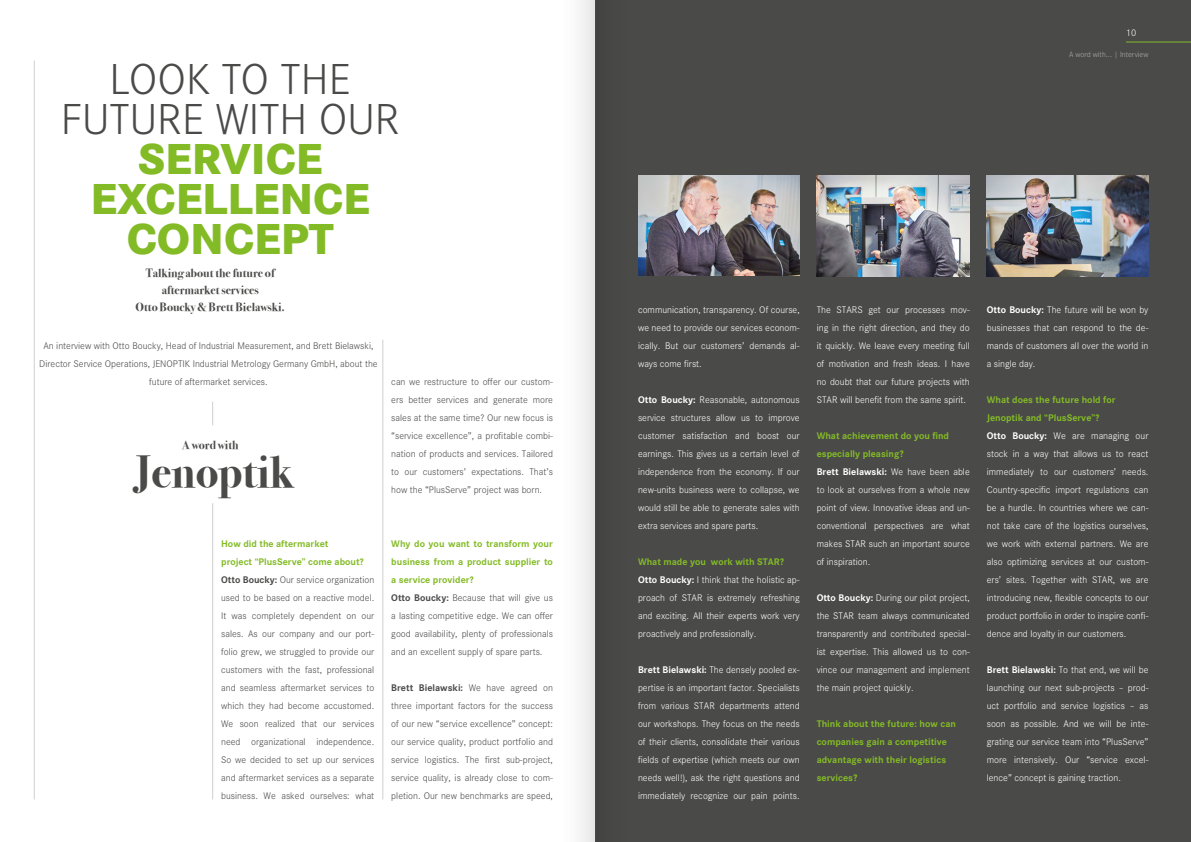
<style>
.page{position:relative;width:1191px;height:842px;background:#fff}
.page>*{position:absolute;margin:0;border:0;box-sizing:border-box;transform-origin:0 0}
.Teasertext{font:800 45px "Corporate S";color:#83bb26}
.Teasertext-2{font:300 45px "Corporate S";color:#4a4a49}
.Teasertext-3{font:700 45px "Bodoni Svty Two ITCTT";color:#4a4a49}
.Fließtext_links{font:700 12px "Bodoni Svty Two ITCTT";color:#4a4a49}
.Fließtext_links-2{font:300 10px/18px "Corporate S";color:#fff;text-align:justify}
.Fließtext_links-3{font:300 10px/18px "Corporate S";color:#4a4a49;text-align:justify}
.Fließtext_links-4{font:700 10px/18px "Corporate S";color:#83bb26;text-align:justify}
.Teasertext-4{font:300 8px "Corporate S";color:#adadad}
.s1{font-weight:700}
</style>
<div class="page">
<div style="left:595px;top:0;width:596px;height:842px;background:#4a4a49"></div>
<img style="left:638px;top:176px;width:161px;height:100px">
<img style="left:816px;top:176px;width:153px;height:101px">
<img style="left:986px;top:176px;width:162px;height:101px">
<hr style="left:212px;top:503px;width:1px;height:296px;background:#cfcfcf">
<hr style="left:34px;top:61px;width:1px;height:738px;background:#cfcfcf">
<hr style="left:382px;top:340px;width:1px;height:459px;background:#cfcfcf">
<svg style="left:212px;top:402px;width:1px;height:23px"></svg>
<hr style="left:1126px;top:42px;width:65px;height:1px;background:#83bb26">
<div style="left:557px;top:0;width:38px;height:842px;background:linear-gradient(to right,#fff,#eaeaea)"></div>
<p class="Teasertext-2" style="left:110px;top:54px;width:243px">LOOK TO THE</p>
<p class="Teasertext-2" style="left:61px;top:94px;width:340px">FUTURE WITH OUR</p>
<p class="Teasertext" style="left:138px;top:133px;width:186px">SERVICE</p>
<p class="Teasertext" style="left:90px;top:173px;width:281px">EXCELLENCE</p>
<p class="Teasertext" style="left:127px;top:213px;width:208px">CONCEPT</p>
<p class="Fließtext_links" style="left:146px;top:263px;width:130px">Talking about the future of</p>
<p class="Fließtext_links" style="left:162px;top:280px;width:98px">aftermarket services</p>
<p class="Fließtext_links" style="left:136px;top:297px;width:151px">Otto Boucky &amp; Brett Bielawski.</p>
<p class="Fließtext_links-3" style="left:43px;top:336px;width:332px">An interview with Otto Boucky, Head of Industrial Measurement, and Brett Bielawski,</p>
<p class="Fließtext_links-3" style="left:39px;top:354px;width:340px;text-align:center">Director Service Operations, JENOPTIK Industrial Metrology Germany GmbH, about the future of aftermarket services.</p>
<p class="Fließtext_links" style="left:182px;top:435px;width:58px">A word with</p>
<p class="Teasertext-3" style="left:133px;top:434px;width:162px">Jenoptik</p>
<p class="Fließtext_links-3" style="left:391px;top:372px;width:163px">can we restructure to offer our custom&shy;ers better services and generate more sales at the same time? Our new focus is “service excellence”, a profitable combi&shy;nation of products and services. Tailored to our customers’ expectations. That’s how the “PlusServe” project was born.</p>
<p class="Fließtext_links-4" style="left:221px;top:534px;width:109px">How did the aftermarket</p>
<p class="Fließtext_links-4" style="left:221px;top:552px;width:144px">project “PlusServe” come about?</p>
<p class="Fließtext_links-3" style="left:221px;top:570px;width:155px"><span class="s1">Otto Boucky:</span> Our service organization used to be based on a reactive model.<br>It was completely dependent on our sales. As our company and our port&shy;folio grew, we struggled to provide our customers with the fast, professional and seamless aftermarket services to which they had become accustomed.<br>We soon realized that our services need organizational independence.<br>So we decided to set up our services and aftermarket services as a separate business. We asked ourselves: what</p>
<p class="Fließtext_links-4" style="left:391px;top:534px;width:163px">Why do you want to transform your business from a product supplier to a service provider?</p>
<p class="Fließtext_links-3" style="left:391px;top:588px;width:163px"><span class="s1">Otto Boucky:</span> Because that will give us a lasting competitive edge. We can offer good availability, plenty of professionals and an excellent supply of spare parts.</p>
<p class="Fließtext_links-3" style="left:391px;top:678px;width:163px"><span class="s1">Brett Bielawski:</span> We have agreed on three important factors for the success of our new “service excellence” concept: our service quality, product portfolio and service logistics. The first sub-project, service quality, is already close to com&shy;pletion. Our new benchmarks are speed,</p>
<p class="Fließtext_links-2" style="left:1126px;top:24px;width:12px">10</p>
<p class="Teasertext-4" style="left:1069px;top:50px;width:81px">A word with... | Interview</p>
<p class="Fließtext_links-2" style="left:638px;top:300px;width:163px">communication, transparency. Of course, we need to provide our services econom&shy;ically. But our customers’ demands al&shy;ways come first.</p>
<p class="Fließtext_links-2" style="left:638px;top:390px;width:163px"><span class="s1">Otto Boucky:</span> Reasonable, autonomous service structures allow us to improve customer satisfaction and boost our earnings. This gives us a certain level of independence from the economy. If our new-units business were to collapse, we would still be able to generate sales with extra services and spare parts.</p>
<p class="Fließtext_links-4" style="left:638px;top:552px;width:147px">What made you work with STAR?</p>
<p class="Fließtext_links-2" style="left:638px;top:570px;width:163px"><span class="s1">Otto Boucky:</span> I think that the holistic ap&shy;proach of STAR is extremely refreshing and exciting. All their experts work very proactively and professionally.</p>
<p class="Fließtext_links-2" style="left:638px;top:660px;width:163px"><span class="s1">Brett Bielawski:</span> The densely pooled ex&shy;pertise is an important factor. Specialists from various STAR departments attend our workshops. They focus on the needs of their clients, consolidate their various fields of expertise (which meets our own needs well!), ask the right questions and immediately recognize our pain points.</p>
<p class="Fließtext_links-2" style="left:816px;top:300px;width:155px">The STARS get our processes mov&shy;ing in the right direction, and they do it quickly. We leave every meeting full of motivation and fresh ideas. I have no doubt that our future projects with STAR will benefit from the same spirit.</p>
<p class="Fließtext_links-4" style="left:816px;top:426px;width:134px">What achievement do you find</p>
<p class="Fließtext_links-4" style="left:816px;top:444px;width:88px">especially pleasing?</p>
<p class="Fließtext_links-2" style="left:816px;top:462px;width:155px"><span class="s1">Brett Bielawski:</span> We have been able to look at ourselves from a whole new point of view. Innovative ideas and un&shy;conventional perspectives are what makes STAR such an important source of inspiration.</p>
<p class="Fließtext_links-2" style="left:816px;top:588px;width:155px"><span class="s1">Otto Boucky:</span> During our pilot project, the STAR team always communicated transparently and contributed special&shy;ist expertise. This allowed us to con&shy;vince our management and implement the main project quickly.</p>
<p class="Fließtext_links-4" style="left:816px;top:714px;width:141px;text-align:left">Think about the future: how can companies gain a competitive advantage with their logistics services?</p>
<p class="Fließtext_links-2" style="left:986px;top:300px;width:163px"><span class="s1">Otto Boucky:</span> The future will be won by businesses that can respond to the de&shy;mands of customers all over the world in a single day.</p>
<p class="Fließtext_links-4" style="left:986px;top:390px;width:130px">What does the future hold for</p>
<p class="Fließtext_links-4" style="left:986px;top:408px;width:114px">Jenoptik and “PlusServe”?</p>
<p class="Fließtext_links-2" style="left:986px;top:426px;width:163px"><span class="s1">Otto Boucky:</span> We are managing our stock in a way that allows us to react immediately to our customers’ needs.<br>Country-specific import regulations can be a hurdle. In countries where we can&shy;not take care of the logistics ourselves, we work with external partners. We are also optimizing services at our custom&shy;ers’ sites. Together with STAR, we are introducing new, flexible concepts to our product portfolio in order to inspire confi&shy;dence and loyalty in our customers.</p>
<p class="Fließtext_links-2" style="left:986px;top:660px;width:163px"><span class="s1">Brett Bielawski:</span> To that end, we will be launching our next sub-projects – prod&shy;uct portfolio and service logistics – as soon as possible. And we will be inte&shy;grating our service team into “PlusServe” more intensively. Our “service excel&shy;lence” concept is gaining traction.</p>
</div>
